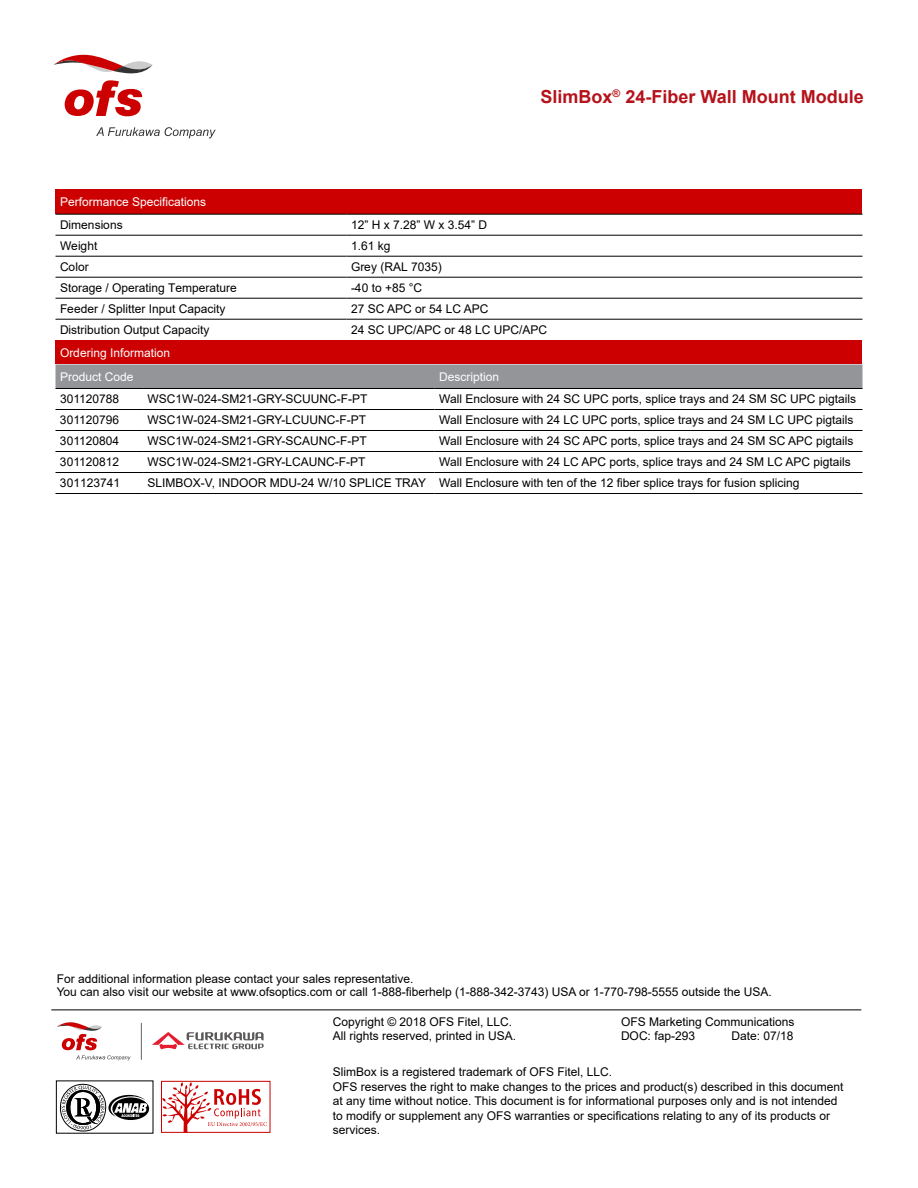
<style>
.page{position:relative;width:918px;height:1188px;background:#fff}
.page>*{position:absolute;margin:0;border:0;box-sizing:border-box;transform-origin:0 0}
.t1{font:700 18px "Arial";color:#b5121b}
.t2{font:12px/14.4px "Arial";color:#000}
.t3{font:12px/24px "Arial";color:#fff}
</style>
<div class="page">
<hr style="left:51px;top:1010px;width:810px;height:1px;background:#000">
<div style="left:56px;top:189px;width:806px;height:25px;background:#c00"></div>
<svg style="left:56px;top:234px;width:806px;height:85px"></svg>
<hr style="left:56px;top:214px;width:290px;height:1px;background:#000">
<hr style="left:346px;top:214px;width:516px;height:1px;background:#000">
<hr style="left:56px;top:235px;width:290px;height:1px;background:#000">
<hr style="left:346px;top:235px;width:516px;height:1px;background:#000">
<hr style="left:56px;top:256px;width:290px;height:1px;background:#000">
<hr style="left:346px;top:256px;width:516px;height:1px;background:#000">
<hr style="left:56px;top:277px;width:290px;height:1px;background:#000">
<hr style="left:346px;top:277px;width:516px;height:1px;background:#000">
<hr style="left:56px;top:298px;width:290px;height:1px;background:#000">
<hr style="left:346px;top:298px;width:516px;height:1px;background:#000">
<hr style="left:56px;top:319px;width:290px;height:1px;background:#000">
<hr style="left:346px;top:319px;width:516px;height:1px;background:#000">
<div style="left:56px;top:340px;width:806px;height:24px;background:#c00"></div>
<div style="left:56px;top:364px;width:806px;height:24px;background:#939598"></div>
<hr style="left:56px;top:388px;width:87px;height:1px;background:#000">
<hr style="left:143px;top:388px;width:292px;height:1px;background:#000">
<hr style="left:435px;top:388px;width:427px;height:1px;background:#000">
<hr style="left:56px;top:409px;width:87px;height:1px;background:#000">
<hr style="left:143px;top:409px;width:292px;height:1px;background:#000">
<hr style="left:435px;top:409px;width:427px;height:1px;background:#000">
<hr style="left:56px;top:430px;width:87px;height:1px;background:#000">
<hr style="left:143px;top:430px;width:292px;height:1px;background:#000">
<hr style="left:435px;top:430px;width:427px;height:1px;background:#000">
<hr style="left:56px;top:451px;width:87px;height:1px;background:#000">
<hr style="left:143px;top:451px;width:292px;height:1px;background:#000">
<hr style="left:435px;top:451px;width:427px;height:1px;background:#000">
<hr style="left:56px;top:472px;width:87px;height:1px;background:#000">
<hr style="left:143px;top:472px;width:292px;height:1px;background:#000">
<hr style="left:435px;top:472px;width:427px;height:1px;background:#000">
<hr style="left:56px;top:493px;width:87px;height:1px;background:#000">
<hr style="left:143px;top:493px;width:292px;height:1px;background:#000">
<hr style="left:435px;top:493px;width:427px;height:1px;background:#000">
<svg style="left:112px;top:1097px;width:37px;height:23px"></svg>
<svg style="left:59px;top:1083px;width:88px;height:49px"></svg>
<div style="left:161px;top:1081px;width:109px;height:52px;border:1px solid #c00"></div>
<svg style="left:162px;top:1082px;width:105px;height:50px"></svg>
<svg style="left:152px;top:1032px;width:112px;height:17px"></svg>
<svg style="left:57px;top:1022px;width:74px;height:38px"></svg>
<hr style="left:141px;top:1023px;width:1px;height:37px;background:#636466">
<svg style="left:96px;top:127px;width:120px;height:11px"></svg>
<svg style="left:54px;top:54px;width:99px;height:63px"></svg>
<h1 class="t1" style="left:541px;top:84px;width:325px">SlimBox<sup>®</sup> 24-Fiber Wall Mount Module</h1>
<p class="t3" style="left:60px;top:190px;width:148px">Performance Specifications</p>
<p class="t2" style="left:60px;top:218px;width:64px">Dimensions</p>
<p class="t2" style="left:351px;top:218px;width:138px">12” H x 7.28” W x 3.54” D</p>
<p class="t2" style="left:60px;top:239px;width:39px">Weight</p>
<p class="t2" style="left:351px;top:239px;width:41px">1.61 kg</p>
<p class="t2" style="left:60px;top:260px;width:30px">Color</p>
<p class="t2" style="left:351px;top:260px;width:92px">Grey (RAL 7035)</p>
<p class="t2" style="left:60px;top:281px;width:178px">Storage / Operating Temperature</p>
<p class="t2" style="left:351px;top:281px;width:73px">-40 to +85 °C</p>
<p class="t2" style="left:60px;top:302px;width:167px">Feeder / Splitter Input Capacity</p>
<p class="t2" style="left:351px;top:302px;width:139px">27 SC APC or 54 LC APC</p>
<p class="t2" style="left:60px;top:323px;width:151px">Distribution Output Capacity</p>
<p class="t2" style="left:351px;top:323px;width:198px">24 SC UPC/APC or 48 LC UPC/APC</p>
<p class="t3" style="left:60px;top:341px;width:112px">Ordering Information<br>Product Code</p>
<p class="t3" style="left:439px;top:365px;width:62px">Description</p>
<p class="t2" style="left:60px;top:392px;width:61px">301120788</p>
<p class="t2" style="left:148px;top:392px;width:221px">WSC1W-024-SM21-GRY-SCUUNC-F-PT</p>
<p class="t2" style="left:439px;top:392px;width:419px">Wall Enclosure with 24 SC UPC ports, splice trays and 24 SM SC UPC pigtails</p>
<p class="t2" style="left:60px;top:413px;width:61px">301120796</p>
<p class="t2" style="left:148px;top:413px;width:220px">WSC1W-024-SM21-GRY-LCUUNC-F-PT</p>
<p class="t2" style="left:439px;top:413px;width:416px">Wall Enclosure with 24 LC UPC ports, splice trays and 24 SM LC UPC pigtails</p>
<p class="t2" style="left:60px;top:434px;width:61px">301120804</p>
<p class="t2" style="left:148px;top:434px;width:221px">WSC1W-024-SM21-GRY-SCAUNC-F-PT</p>
<p class="t2" style="left:439px;top:434px;width:416px">Wall Enclosure with 24 SC APC ports, splice trays and 24 SM SC APC pigtails</p>
<p class="t2" style="left:60px;top:455px;width:61px">301120812</p>
<p class="t2" style="left:148px;top:455px;width:219px">WSC1W-024-SM21-GRY-LCAUNC-F-PT</p>
<p class="t2" style="left:439px;top:455px;width:413px">Wall Enclosure with 24 LC APC ports, splice trays and 24 SM LC APC pigtails</p>
<p class="t2" style="left:60px;top:476px;width:62px">301123741</p>
<p class="t2" style="left:148px;top:476px;width:653px">SLIMBOX-V, INDOOR MDU-24 W/10 SPLICE TRAY Wall Enclosure with ten of the 12 fiber splice trays for fusion splicing</p>
<p class="t2" style="left:57px;top:971px;width:717px;line-height:13.5px">For additional information please contact your sales representative.<br>You can also visit our website at www.ofsoptics.com or call 1-888-fiberhelp (1-888-342-3743) USA or 1-770-798-5555 outside the USA.</p>
<p class="t2" style="left:333px;top:1014px;width:185px">Copyright © 2018 OFS Fitel, LLC.<br>All rights reserved, printed in USA.</p>
<p class="t2" style="left:621px;top:1014px;width:175px">OFS Marketing Communications<br>DOC: fap-293</p>
<p class="t2" style="left:731px;top:1029px;width:64px">Date: 07/18</p>
<p class="t2" style="left:333px;top:1065px;width:512px">SlimBox is a registered trademark of OFS Fitel, LLC.<br>OFS reserves the right to make changes to the prices and product(s) described in this document at any time without notice. This document is for informational purposes only and is not intended to modify or supplement any OFS warranties or specifications relating to any of its products or services.</p>
</div>
